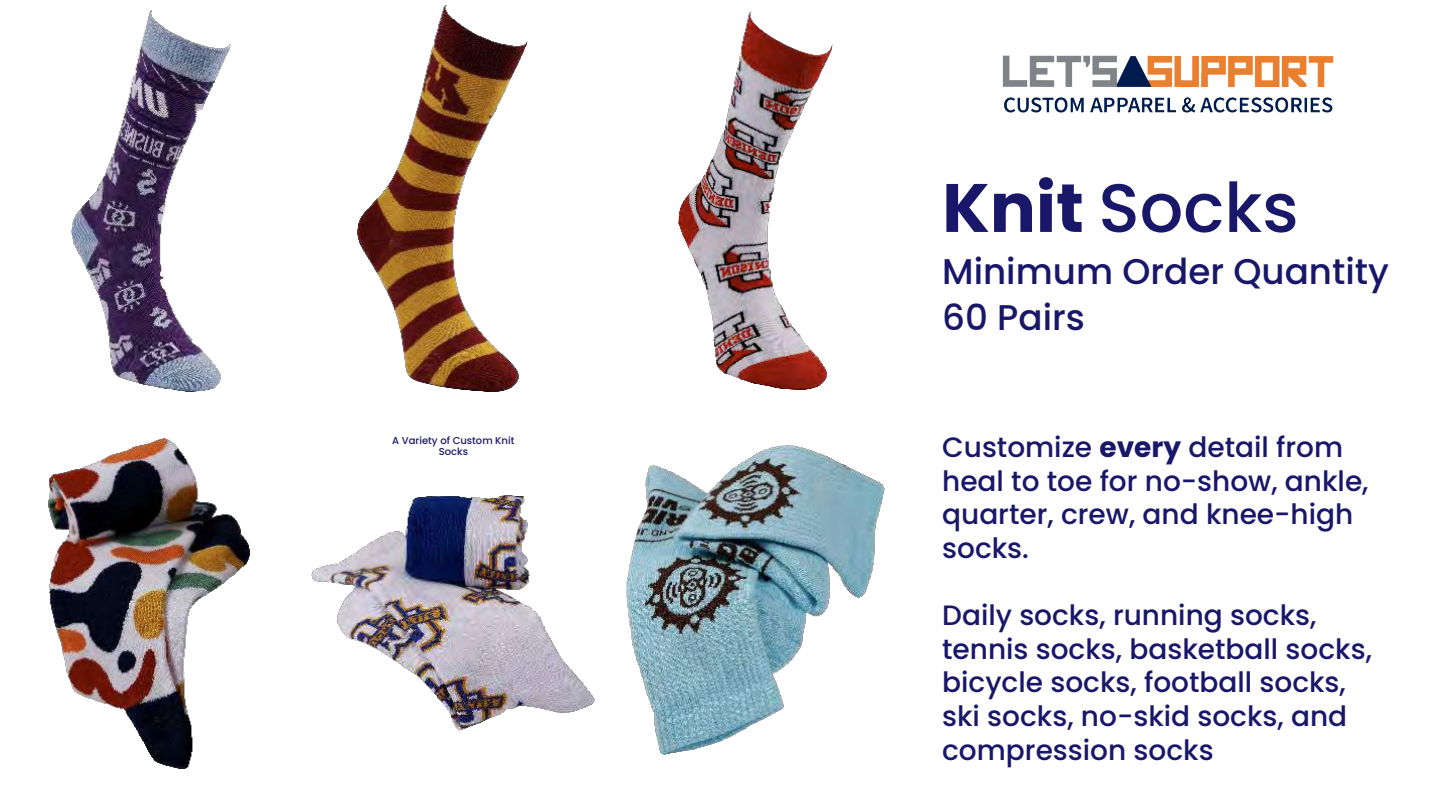
<style>
.page{position:relative;width:1440px;height:810px;background:#fff}
.page>*{position:absolute;margin:0;border:0;box-sizing:border-box;transform-origin:0 0}
.t1{font:500 68.4px "Poppins";color:#191769}
.t2{font:500 35.7px "Poppins";color:#191769}
.t3{font:500 28px/33.6px "Poppins";color:#191769}
.t4{font:500 10px/10.8px "Poppins";color:#191769;text-align:center}
.s1{font-weight:700}
</style>
<div class="page">
<img style="left:72px;top:10px;width:159px;height:381px">
<img style="left:357px;top:5px;width:170px;height:386px">
<img style="left:626px;top:445px;width:259px;height:309px">
<img style="left:312px;top:495px;width:283px;height:236px">
<img style="left:48px;top:439px;width:202px;height:330px">
<img style="left:678px;top:11px;width:155px;height:379px">
<svg style="left:526px;top:377px;width:157px;height:14px"></svg>
<img style="left:1002px;top:55px;width:332px;height:58px">
<p class="t4" style="left:392px;top:435px;width:124px">A Variety of Custom Knit<br>Socks</p>
<h1 class="t1" style="left:942px;top:168px;width:358px"><span class="s1">Knit</span> Socks</h1>
<p class="t2" style="left:942px;top:251px;width:448px">Minimum Order Quantity</p>
<p class="t2" style="left:942px;top:297px;width:144px">60 Pairs</p>
<p class="t3" style="left:942px;top:431px;width:428px">Customize <span class="s1">every</span> detail from heal to toe for no-show, ankle, quarter, crew, and knee-high socks.</p>
<p class="t3" style="left:942px;top:599px;width:431px">Daily socks, running socks, tennis socks, basketball socks, bicycle socks, football socks, ski socks, no-skid socks, and compression socks</p>
</div>
